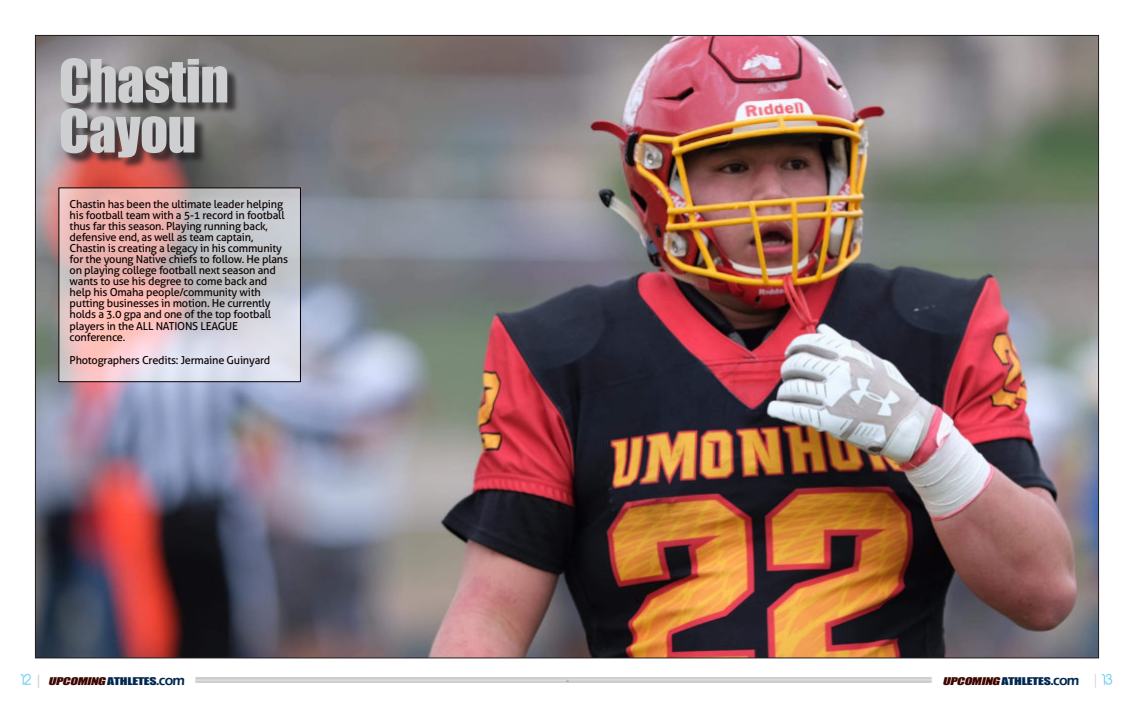
<style>
.page{position:relative;width:1134px;height:709px;background:#fff}
.page>*{position:absolute;margin:0;border:0;box-sizing:border-box;transform-origin:0 0}
.t1{font:55px/50px "Impact";letter-spacing:-.01em;color:#cdcfd0}
.t2{font:11px/11px "Aller";letter-spacing:-.02em;color:#090000}
.t3{font:italic 9.8px "Impact";color:#3e0600;scale:1.43 1}
.s1{font-family:"Abeatby Kai";font-style:normal;font-size:14px;color:#6dcff6}
.s2{font-family:"Arial";font-style:normal;font-size:14px;color:#cdcfd0}
.s3{font-style:normal;color:#002850}
.s4{font-family:"Eras ITC";font-weight:600;font-style:normal;font-size:14px;color:#002850}
.s5{font-family:"Abeatby Kai";font-style:normal;font-size:14px;color:#cdcfd0}
</style>
<div class="page">
<img style="left:37px;top:37px;width:1060px;height:619px">
<img style="left:62px;top:60px;width:177px;height:109px">
<div style="left:59px;top:188px;width:242px;height:194px;background:#fff;border:1px solid #090000;opacity:.58"></div>
<h1 class="t1" style="left:59px;top:59px;width:172px">Chastin<br>Cayou</h1>
<p class="t2" style="left:70px;top:200px;width:220px">Chastin has been the ultimate leader helping his football team with a 5-1 record in football thus far this season. Playing running back, defensive end, as well as team captain, Chastin is creating a legacy in his community for the young Native chiefs to follow. He plans on playing college football next season and wants to use his degree to come back and help his Omaha people/community with putting businesses in motion. He currently holds a 3.0 gpa and one of the top football players in the ALL NATIONS LEAGUE conference.</p>
<p class="t2" style="left:70px;top:355px;width:202px">Photographers Credits: Jermaine Guinyard</p>
<p class="t3" style="left:21px;top:677px;width:116px"><span class="s1">12</span> <span class="s2">|</span> UPCOMING<span class="s3">ATHLETES</span><span class="s4">.com</span></p>
<p class="t3" style="left:943px;top:677px;width:121px">UPCOMING<span class="s3">ATHLETES</span><span class="s4">.com</span> <span class="s5">|</span> <span class="s1">13</span></p>
</div>
